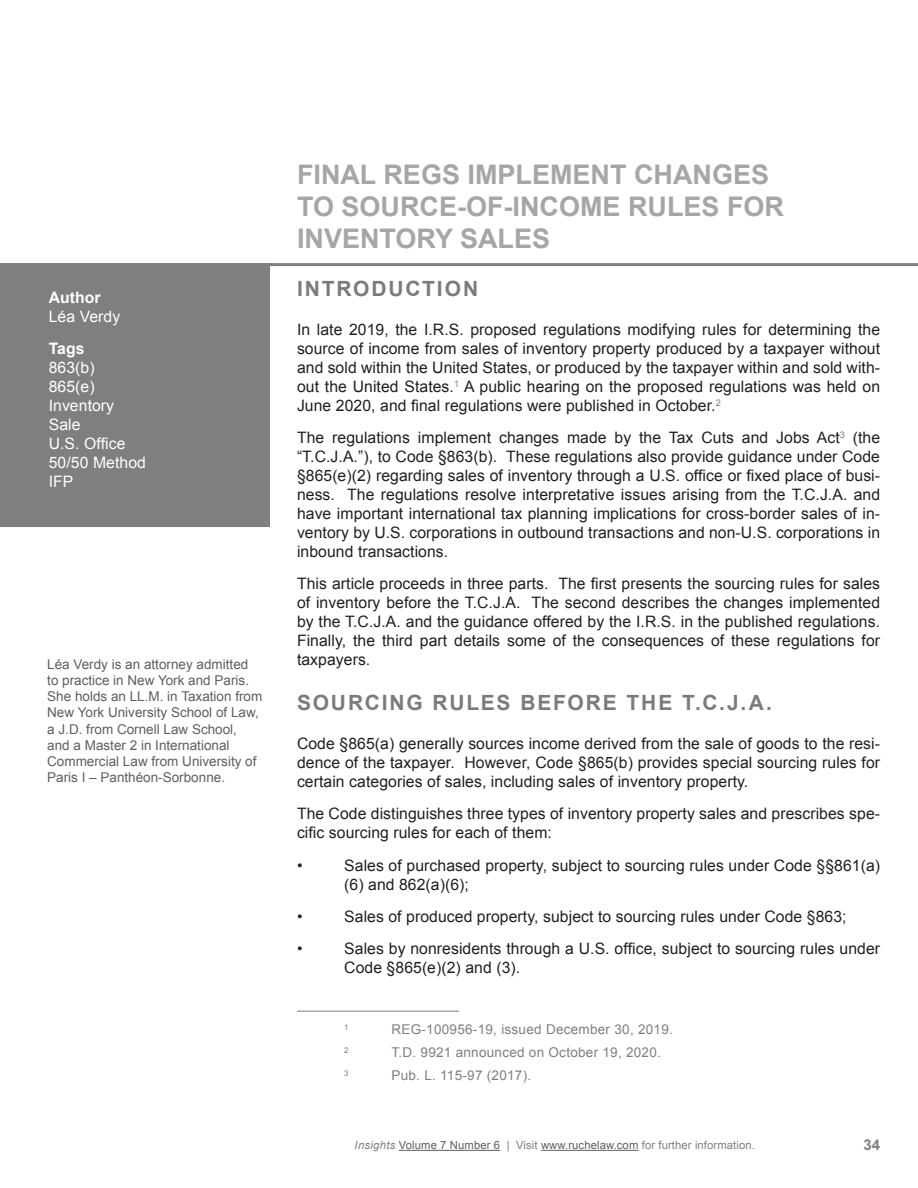
<style>
.page{position:relative;width:918px;height:1188px;background:#fff}
.page>*{position:absolute;margin:0;border:0;box-sizing:border-box;transform-origin:0 0}
.Article_Headline{font:700 27px/32.4px "Arial";color:#a6a6a6}
.Subheading_1{font:700 21px "Arial";letter-spacing:.085em;color:#797b7e}
.Body_Text{font:15.75px/18.9px "Arial";letter-spacing:.005em;color:#231f20;text-align:justify}
.Author_Tags{font:15.75px/18.9px "Arial";letter-spacing:.005em;color:#fff}
.t1{font:700 15px "Arial";color:#7f7f7f}
.Author_Bio_Text{font:13.5px/16.2px "Arial";color:#5f5f5f}
.Footnote_Reference{font:13.5px "Arial";letter-spacing:.02em;color:#7f7f7f}
.t2{font:11.25px "Arial";letter-spacing:.01em;color:#5f5f5f}
.Footnote_Reference-2{font:7.8px "Arial";color:#7f7f7f}
.s1{font-weight:700}
.s2{font-style:italic;color:#7f7f7f}
.s3{color:#7f7f7f}
</style>
<div class="page">
<hr style="left:399px;top:1150px;width:101px;height:1px;background:#5f5f5f">
<hr style="left:541px;top:1150px;width:98px;height:1px;background:#5f5f5f">
<div style="left:0;top:266px;width:270px;height:261px;background:#7f7f7f"></div>
<hr style="left:0;top:263px;width:918px;height:3px;background:#7f7f7f">
<hr style="left:297px;top:1011px;width:162px;height:1px;background:#7f7f7f">
<p class="Author_Tags" style="left:49px;top:288px;width:73px"><span class="s1">Author<br></span>Léa Verdy</p>
<p class="Author_Tags" style="left:49px;top:340px;width:99px"><span class="s1">Tags<br></span>863(b)<br>865(e)<br>Inventory<br>Sale<br>U.S. Office<br>50/50 Method<br>IFP</p>
<p class="Author_Bio_Text" style="left:47px;top:656px;width:217px">Léa Verdy is an attorney admitted to practice in New York and Paris.<br>She holds an LL.M. in Taxation from<br>New York University School of Law, a J.D. from Cornell Law School, and a Master 2 in International<br>Commercial Law from University of<br>Paris I – Panthéon-Sorbonne.</p>
<p class="Article_Headline" style="left:297px;top:159px;width:489px">FINAL REGS IMPLEMENT CHANGES<br>TO SOURCE-OF-INCOME RULES FOR<br>INVENTORY SALES</p>
<p class="Subheading_1" style="left:297px;top:275px;width:183px">INTRODUCTION</p>
<p class="Body_Text" style="left:297px;top:320px;width:585px">In late 2019, the I.R.S. proposed regulations modifying rules for determining the source of income from sales of inventory property produced by a taxpayer without and sold within the United States, or produced by the taxpayer within and sold with&shy;out the United States.<sup>1</sup> A public hearing on the proposed regulations was held on June 2020, and final regulations were published in October.<sup>2</sup></p>
<p class="Body_Text" style="left:297px;top:428px;width:585px">The regulations implement changes made by the Tax Cuts and Jobs Act<sup>3</sup> (the “T.C.J.A.”), to Code §863(b). These regulations also provide guidance under Code §865(e)(2) regarding sales of inventory through a U.S. office or fixed place of busi&shy;ness. The regulations resolve interpretative issues arising from the T.C.J.A. and have important international tax planning implications for cross-border sales of in&shy;ventory by U.S. corporations in outbound transactions and non-U.S. corporations in inbound transactions.</p>
<p class="Body_Text" style="left:297px;top:574px;width:585px">This article proceeds in three parts. The first presents the sourcing rules for sales of inventory before the T.C.J.A. The second describes the changes implemented by the T.C.J.A. and the guidance offered by the I.R.S. in the published regulations.<br>Finally, the third part details some of the consequences of these regulations for taxpayers.</p>
<p class="Subheading_1" style="left:297px;top:689px;width:477px">SOURCING RULES BEFORE THE T.C.J.A.</p>
<p class="Body_Text" style="left:297px;top:734px;width:585px">Code §865(a) generally sources income derived from the sale of goods to the resi&shy;dence of the taxpayer. However, Code §865(b) provides special sourcing rules for certain categories of sales, including sales of inventory property.</p>
<p class="Body_Text" style="left:297px;top:805px;width:585px">The Code distinguishes three types of inventory property sales and prescribes spe&shy;cific sourcing rules for each of them:</p>
<p class="Body_Text" style="left:297px;top:856px;width:7px">•</p>
<p class="Body_Text" style="left:344px;top:856px;width:537px">Sales of purchased property, subject to sourcing rules under Code §§861(a) (6) and 862(a)(6);</p>
<p class="Body_Text" style="left:297px;top:907px;width:7px">•</p>
<p class="Body_Text" style="left:344px;top:907px;width:504px">Sales of produced property, subject to sourcing rules under Code §863;</p>
<p class="Body_Text" style="left:297px;top:940px;width:7px">•</p>
<p class="Body_Text" style="left:344px;top:940px;width:537px">Sales by nonresidents through a U.S. office, subject to sourcing rules under<br>Code §865(e)(2) and (3).</p>
<p class="Footnote_Reference-2" style="left:344px;top:1022px;width:6px">1</p>
<p class="Footnote_Reference" style="left:391px;top:1021px;width:283px">REG-100956-19, issued December 30, 2019.</p>
<p class="Footnote_Reference-2" style="left:344px;top:1045px;width:6px">2</p>
<p class="Footnote_Reference" style="left:391px;top:1043px;width:271px">T.D. 9921 announced on October 19, 2020.</p>
<p class="Footnote_Reference-2" style="left:344px;top:1068px;width:6px">3</p>
<p class="Footnote_Reference" style="left:391px;top:1066px;width:141px">Pub. L. 115-97 (2017).</p>
<p class="t2" style="left:355px;top:1138px;width:402px"><span class="s2">Insights</span> Volume 7 Number 6 <span class="s3">| Visit</span> www.ruchelaw.com <span class="s3">for further information.</span></p>
<p class="t1" style="left:863px;top:1135px;width:18px">34</p>
</div>
